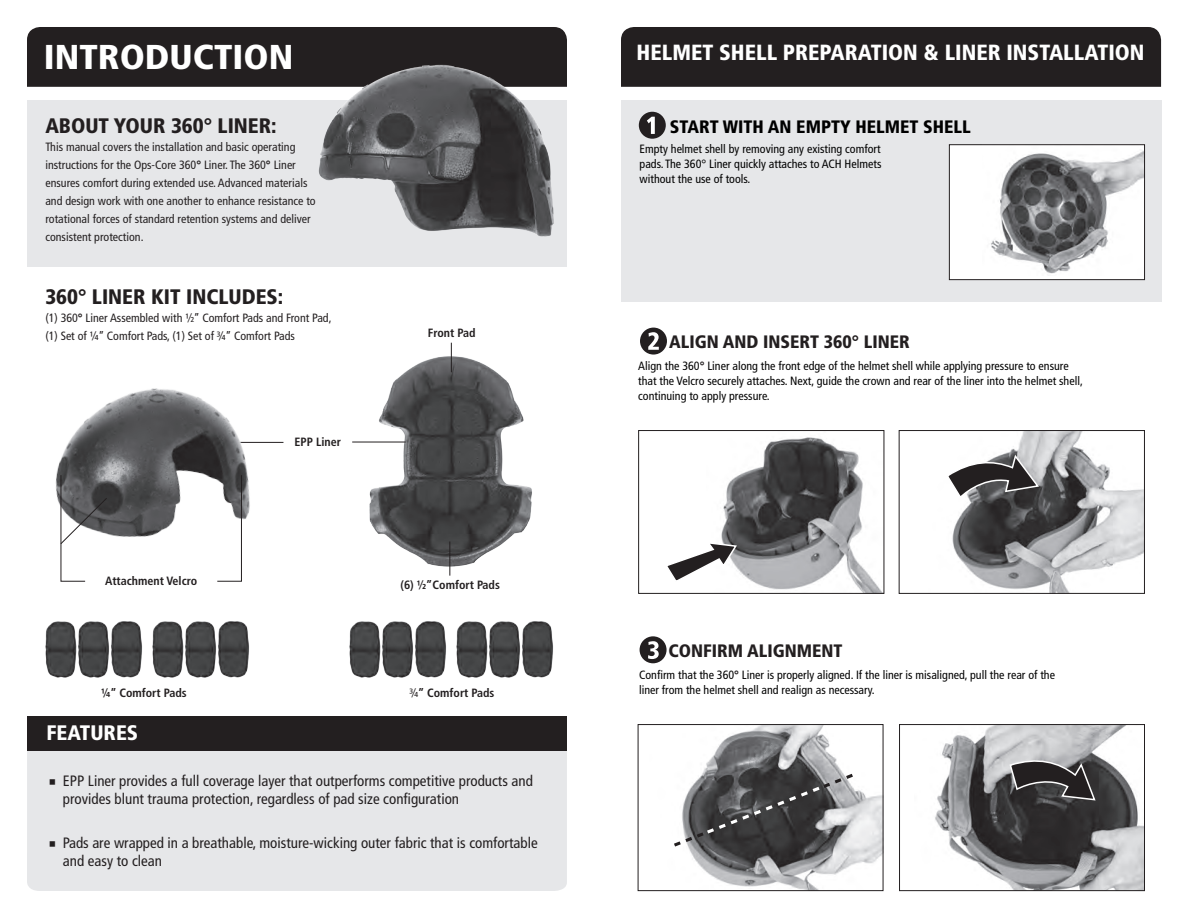
<style>
.page{position:relative;width:1188px;height:918px;background:#fff}
.page>*{position:absolute;margin:0;border:0;box-sizing:border-box;transform-origin:0 0}
.t1{font:900 condensed 34.5px "Frutiger LT Std";color:#fff;scale:1.07 1}
.t2{font:900 condensed 21.9px "Frutiger LT Std";color:#fff}
.Regular_Paragraph_Co{font:900 condensed 21px "Frutiger LT Std";color:#231f20}
.t3{font:900 condensed 21px "Frutiger LT Std";color:#fff}
.t4{font:900 condensed 18px "Frutiger LT Std";color:#231f20}
.t5{font:900 condensed 18px "Frutiger LT Std";color:#000}
.Bulleted_Paragraph{font:condensed 15px/18px "Frutiger LT Std";color:#231f20}
.t6{font:condensed 12px/15px "Frutiger LT Std";color:#000}
.Regular_Paragraph_Co-2{font:condensed 12px/18px "Frutiger LT Std";color:#231f20}
.t7{font:700 condensed 12px "Frutiger LT Std";color:#231f20}
.s1{font-weight:900}
.s2{font-weight:400}
.s3{font-family:"Kimberley";font-stretch:normal;font-size:12px}
.s4{font-weight:900;color:#231f20}
</style>
<div class="page">
<img style="left:349px;top:621px;width:204px;height:57px">
<div style="left:621px;top:100px;width:540px;height:202px;background:#e6e7e9"></div>
<img style="left:45px;top:621px;width:204px;height:57px">
<div style="left:27px;top:100px;width:540px;height:167px;background:#e6e7e9"></div>
<div style="left:27px;top:27px;width:540px;height:60px;background:#231f20"></div>
<div style="left:621px;top:27px;width:540px;height:60px;background:#231f20"></div>
<img style="left:308px;top:55px;width:257px;height:182px">
<hr style="left:230px;top:442px;width:53px;height:1px;background:#231f20">
<img style="left:358px;top:350px;width:174px;height:220px">
<svg style="left:451px;top:343px;width:1px;height:29px"></svg>
<hr style="left:352px;top:442px;width:54px;height:1px;background:#231f20">
<div style="left:639px;top:112px;width:27px;height:27px;background:#231f20;border-radius:50%"></div>
<svg style="left:647px;top:117px;width:8px;height:17px"></svg>
<div style="left:949px;top:145px;width:196px;height:135px;background:#fff"></div>
<img style="left:991px;top:151px;width:152px;height:123px">
<div style="left:949px;top:144px;width:196px;height:136px;border:1px solid #231f20"></div>
<div style="left:27px;top:750px;width:540px;height:141px;background:#e6e7e9"></div>
<div style="left:27px;top:716px;width:540px;height:34px;background:#231f20"></div>
<div style="left:640px;top:328px;width:27px;height:27px;background:#231f20;border-radius:50%"></div>
<svg style="left:648px;top:332px;width:11px;height:18px"></svg>
<div style="left:640px;top:636px;width:27px;height:27px;background:#231f20;border-radius:50%"></div>
<svg style="left:648px;top:641px;width:11px;height:18px"></svg>
<img style="left:689px;top:726px;width:192px;height:163px">
<div style="left:638px;top:724px;width:245px;height:167px;border:1px solid #231f20"></div>
<svg style="left:674px;top:771px;width:182px;height:78px;background:#676768"></svg>
<img style="left:55px;top:388px;width:223px;height:149px">
<svg style="left:217px;top:474px;width:25px;height:108px"></svg>
<svg style="left:60px;top:474px;width:48px;height:108px"></svg>
<img style="left:721px;top:437px;width:161px;height:155px">
<div style="left:638px;top:430px;width:246px;height:164px;border:1px solid #231f20"></div>
<svg style="left:667px;top:541px;width:71px;height:42px"></svg>
<img style="left:952px;top:432px;width:191px;height:160px">
<div style="left:899px;top:430px;width:246px;height:164px;border:1px solid #231f20"></div>
<svg style="left:948px;top:453px;width:92px;height:44px"></svg>
<img style="left:935px;top:726px;width:208px;height:163px">
<div style="left:899px;top:724px;width:246px;height:167px;border:1px solid #231f20"></div>
<svg style="left:1009px;top:757px;width:88px;height:44px;background:#514f50"></svg>
<hr style="left:449px;top:541px;width:1px;height:35px;background:#231f20">
<p class="t1" style="left:44px;top:36px;width:235px">INTRODUCTION</p>
<p class="t2" style="left:637px;top:39px;width:509px">HELMET SHELL PREPARATION &amp; LINER INSTALLATION</p>
<p class="Regular_Paragraph_Co" style="left:45px;top:114px;width:233px">ABOUT YOUR 360° LINER:</p>
<p class="Regular_Paragraph_Co-2" style="left:45px;top:138px;width:272px">This manual covers the installation and basic operating instructions for the Ops-Core 360<span class="s1">°</span> Liner. The 360<span class="s1">°</span> Liner ensures comfort during extended use. Advanced materials and design work with one another to enhance resistance to rotational forces of standard retention systems and deliver consistent protection.</p>
<p class="Regular_Paragraph_Co" style="left:45px;top:284px;width:240px">360° LINER KIT INCLUDES:</p>
<p class="Regular_Paragraph_Co-2" style="left:45px;top:308px;width:288px">(1) 360<span class="s1">°</span> Liner Assembled with 1/2” Comfort Pads and Front Pad, (1) Set of 1/4” Comfort Pads, (1) Set of 3/4” Comfort Pads</p>
<p class="t7" style="left:105px;top:574px;width:94px">Attachment Velcro</p>
<p class="t7" style="left:295px;top:435px;width:48px">EPP Liner</p>
<p class="t7" style="left:428px;top:325px;width:49px">Front Pad</p>
<p class="t7" style="left:401px;top:578px;width:101px">(6) ½”Comfort Pads</p>
<p class="t7" style="left:101px;top:685px;width:87px">¼” Comfort Pads</p>
<p class="t7" style="left:410px;top:685px;width:86px"><span class="s2">¾</span>” Comfort Pads</p>
<p class="t3" style="left:46px;top:721px;width:93px">FEATURES</p>
<p class="Bulleted_Paragraph" style="left:63px;top:772px;width:472px;text-indent:-14px"><span class="s3">•</span> EPP Liner provides a full coverage layer that outperforms competitive products and provides blunt trauma protection, regardless of pad size configuration</p>
<p class="Bulleted_Paragraph" style="left:63px;top:834px;width:476px;text-indent:-14px"><span class="s3">•</span> Pads are wrapped in a breathable, moisture-wicking outer fabric that is comfortable and easy to clean</p>
<p class="t7" style="left:266px;top:839px;width:93px">EPP Liner ½” pads</p>
<p class="t5" style="left:670px;top:116px;width:302px">START WITH AN EMPTY HELMET SHELL</p>
<p class="t6" style="left:640px;top:142px;width:243px;text-align:justify">Empty helmet shell by removing any existing comfort pads. The 360° Liner quickly attaches to ACH Helmets without the use of tools.</p>
<p class="t4" style="left:669px;top:331px;width:242px">ALIGN AND INSERT 360° LINER</p>
<p class="t6" style="left:638px;top:359px;width:446px">Align the 360<span class="s4">°</span> Liner along the front edge of the helmet shell while applying pressure to ensure that the Velcro securely attaches. Next, guide the crown and rear of the liner into the helmet shell, continuing to apply pressure.</p>
<p class="t4" style="left:669px;top:640px;width:176px">CONFIRM ALIGNMENT</p>
<p class="t6" style="left:639px;top:667px;width:418px">Confirm that the 360<span class="s4">°</span> Liner is properly aligned. If the liner is misaligned, pull the rear of the liner from the helmet shell and realign as necessary.</p>
</div>
